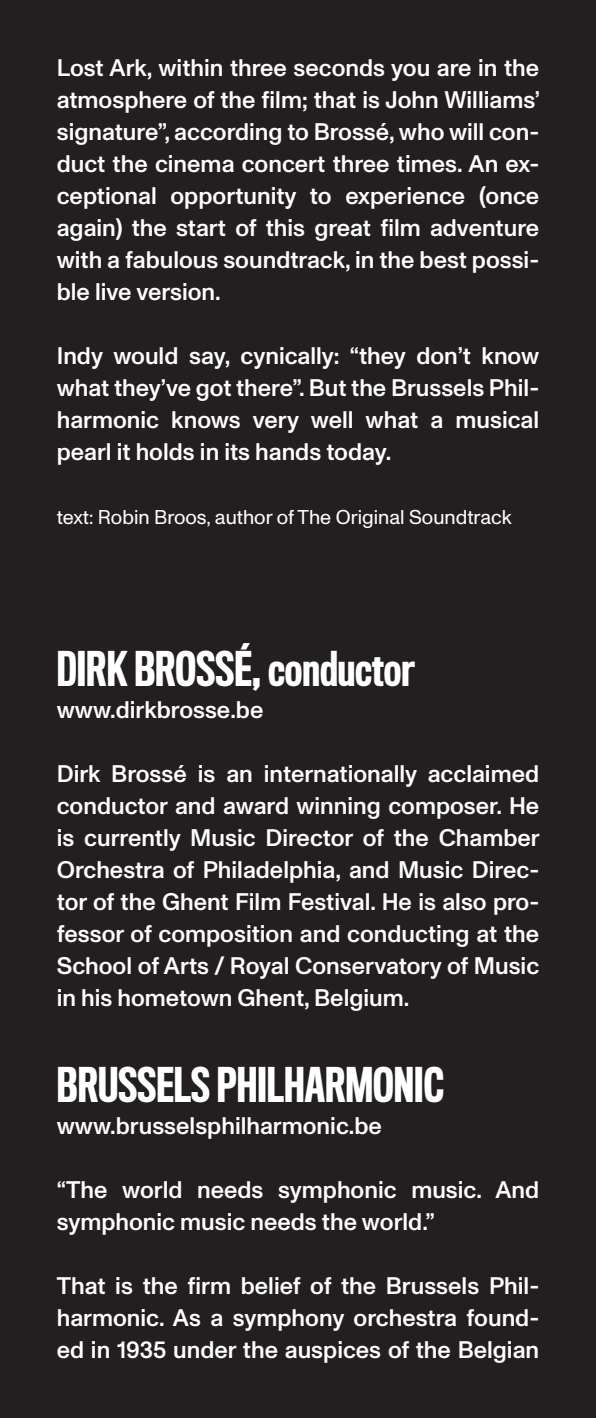
<style>
.page{position:relative;width:596px;height:1418px;background:#fff}
.page>*{position:absolute;margin:0;border:0;box-sizing:border-box;transform-origin:0 0}
.t1{font:500 44px "Titling Gothic FB Comp";color:#fff}
.t2{font:500 24px/32px "ABC Monument Grotesk";color:#fff;text-align:justify}
.t3{font:20px "ABC Monument Grotesk";color:#fff}
</style>
<div class="page">
<div style="left:0;top:0;width:595px;height:1417px;background:#231f20"></div>
<p class="t2" style="left:57px;top:52px;width:484px">Lost Ark, within three seconds you are in the atmosphere of the film; that is John Williams’ signature”, according to Brossé, who will con&shy;duct the cinema concert three times. An ex&shy;ceptional opportunity to experience (once again) the start of this great film adventure with a fabulous soundtrack, in the best possi&shy;ble live version.</p>
<p class="t2" style="left:57px;top:340px;width:484px">Indy would say, cynically: “they don’t know what they’ve got there”. But the Brussels Phil&shy;harmonic knows very well what a musical pearl it holds in its hands today.</p>
<p class="t3" style="left:57px;top:505px;width:456px">text: Robin Broos, author of The Original Soundtrack</p>
<p class="t1" style="left:57px;top:644px;width:359px">DIRK BROSSÉ, conductor</p>
<p class="t2" style="left:57px;top:694px;width:208px">www.dirkbrosse.be</p>
<p class="t2" style="left:57px;top:758px;width:484px">Dirk Brossé is an internationally acclaimed conductor and award winning composer. He is currently Music Director of the Chamber Orchestra of Philadelphia, and Music Direc&shy;tor of the Ghent Film Festival. He is also pro&shy;fessor of composition and conducting at the School of Arts / Royal Conservatory of Music in his hometown Ghent, Belgium.</p>
<p class="t1" style="left:57px;top:1060px;width:388px">BRUSSELS PHILHARMONIC</p>
<p class="t2" style="left:57px;top:1110px;width:326px">www.brusselsphilharmonic.be</p>
<p class="t2" style="left:57px;top:1174px;width:483px">“The world needs symphonic music. And symphonic music needs the world.”</p>
<p class="t2" style="left:57px;top:1270px;width:483px">That is the firm belief of the Brussels Phil&shy;harmonic. As a symphony orchestra found&shy;ed in 1935 under the auspices of the Belgian</p>
</div>
